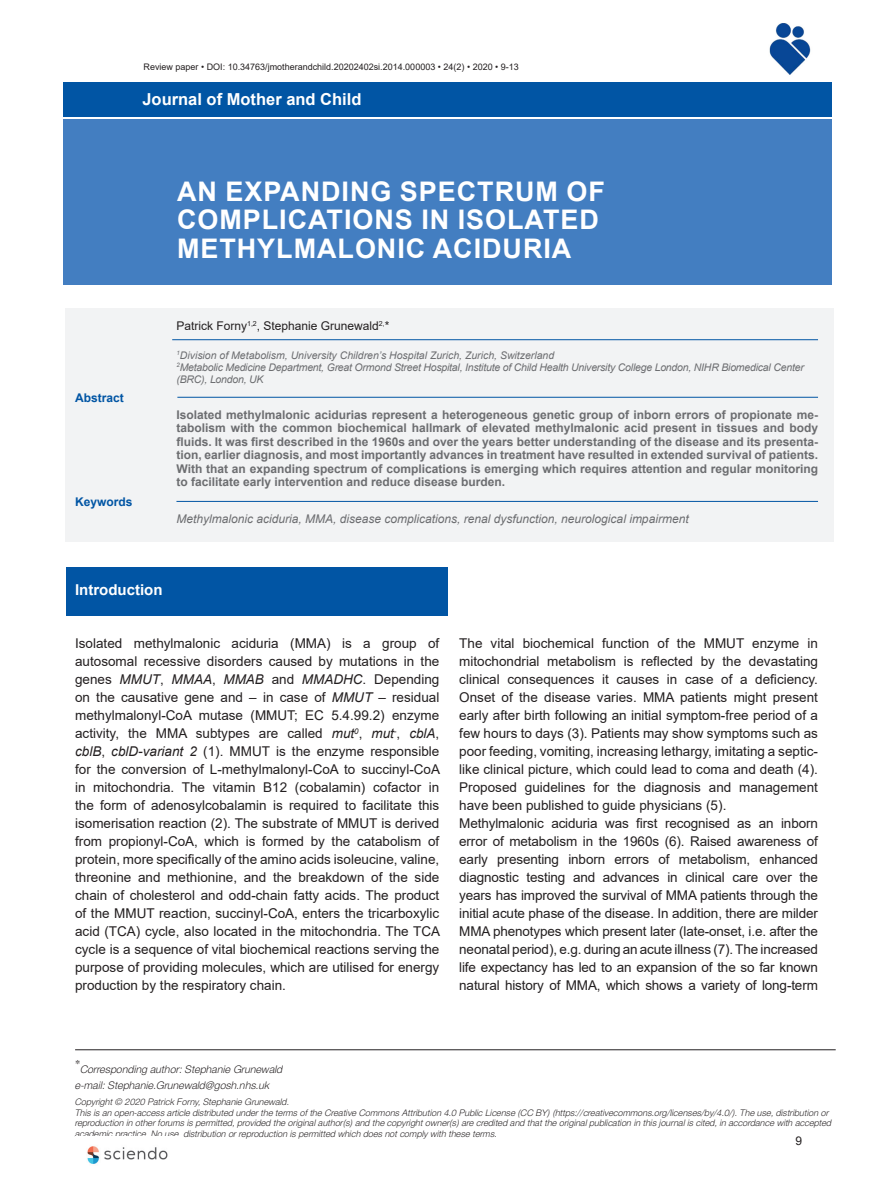
<style>
.page{position:relative;width:893px;height:1191px;background:#fff}
.page>*{position:absolute;margin:0;border:0;box-sizing:border-box;transform-origin:0 0}
.Tytul{font:700 27px/28.5px "Arial";letter-spacing:.035em;color:#fff}
.t1{font:700 16.5px "Arial";color:#fff}
._1__SUBTITLE{font:700 15px "Arial";color:#fff}
.TEKST{font:13.5px/18px "Arial";color:#231f20;text-align:justify}
.ABSTRACT_TEXT{font:700 12px/13.5px "Arial";color:#6c6d70;text-align:justify}
.KEYWORDS_TEXT{font:italic 12px "Arial";color:#6c6d70}
.AUR_NAM{font:12px "Arial";color:#231f20}
.t2{font:700 12px "Arial";color:#0155a4}
.Dane_afiliacyjne{font:italic 10.5px/12px "Arial";letter-spacing:-.02em;color:#6c6d70}
.t3{font:italic 10.5px "Switzer EFN Light";color:#231f20}
.Dane_afiliacyjne-2{font:italic 10.5px "Arial";color:#6c6d70}
.t4{font:10.5px "Times";color:#231f20}
.t5{font:italic 9px/10.5px "Switzer EFN Light";color:#231f20}
.t6{font:9px "Arial";color:#231f20}
.s1{font-style:italic}
</style>
<div class="page">
<div style="left:63px;top:120px;width:769px;height:165px;background:#437ec1"></div>
<div style="left:63px;top:82px;width:769px;height:34px;background:#0155a4"></div>
<img style="left:769px;top:23px;width:42px;height:52px">
<hr style="left:75px;top:1049px;width:761px;height:1px;background:#231f20">
<div style="left:65px;top:308px;width:769px;height:233px;background:#f2f3f4"></div>
<hr style="left:177px;top:397px;width:641px;height:1px;background:#0155a4">
<hr style="left:172px;top:339px;width:646px;height:1px;background:#0155a4">
<hr style="left:176px;top:501px;width:642px;height:1px;background:#0155a4">
<div style="left:67px;top:567px;width:381px;height:48px;background:#0155a4"></div>
<img style="left:87px;top:1146px;width:81px;height:18px">
<p class="t6" style="left:144px;top:60px;width:377px">Review paper • DOI: 10.34763/jmotherandchild.20202402si.2014.000003 • 24(2) • 2020 • 9-13</p>
<p class="t1" style="left:142px;top:88px;width:221px">Journal of Mother and Child</p>
<p class="Tytul" style="left:177px;top:177px;width:429px">AN EXPANDING SPECTRUM OF<br>COMPLICATIONS IN ISOLATED<br>METHYLMALONIC ACIDURIA</p>
<p class="AUR_NAM" style="left:176px;top:317px;width:214px">Patrick Forny<sup>1,2</sup>, Stephanie Grunewald<sup>2,</sup>*</p>
<p class="t2" style="left:75px;top:389px;width:50px">Abstract</p>
<p class="t2" style="left:75px;top:493px;width:59px">Keywords</p>
<p class="Dane_afiliacyjne-2" style="left:176px;top:348px;width:379px"><sup>1</sup>Division of Metabolism, University Children’s Hospital Zurich, Zurich, Switzerland</p>
<p class="Dane_afiliacyjne" style="left:176px;top:361px;width:629px"><sup>2</sup>Metabolic Medicine Department, Great Ormond Street Hospital, Institute of Child Health University College London, NIHR Biomedical Center (BRC), London, UK</p>
<p class="ABSTRACT_TEXT" style="left:176px;top:408px;width:643px">Isolated methylmalonic acidurias represent a heterogeneous genetic group of inborn errors of propionate me&shy;tabolism with the common biochemical hallmark of elevated methylmalonic acid present in tissues and body fluids. It was first described in the 1960s and over the years better understanding of the disease and its presenta&shy;tion, earlier diagnosis, and most importantly advances in treatment have resulted in extended survival of patients.<br>With that an expanding spectrum of complications is emerging which requires attention and regular monitoring to facilitate early intervention and reduce disease burden.</p>
<p class="KEYWORDS_TEXT" style="left:176px;top:511px;width:514px">Methylmalonic aciduria, MMA, disease complications, renal dysfunction, neurological impairment</p>
<p class="_1__SUBTITLE" style="left:75px;top:579px;width:89px">Introduction</p>
<p class="TEKST" style="left:75px;top:634px;width:366px">Isolated methylmalonic aciduria (MMA) is a group of autosomal recessive disorders caused by mutations in the genes <span class="s1">MMUT</span>, <span class="s1">MMAA</span>, <span class="s1">MMAB</span> and <span class="s1">MMADHC</span>. Depending on the causative gene and – in case of <span class="s1">MMUT</span> – residual methylmalonyl-CoA mutase (MMUT; EC 5.4.99.2) enzyme activity, the MMA subtypes are called <span class="s1">mut</span><sup>0</sup>, <span class="s1">mut</span><sup>-</sup>, <span class="s1">cblA</span>, <span class="s1">cblB</span>, <span class="s1">cblD-variant 2</span> (1). MMUT is the enzyme responsible for the conversion of L-methylmalonyl-CoA to succinyl-CoA in mitochondria. The vitamin B12 (cobalamin) cofactor in the form of adenosylcobalamin is required to facilitate this isomerisation reaction (2). The substrate of MMUT is derived from propionyl-CoA, which is formed by the catabolism of protein, more specifically of the amino acids isoleucine, valine, threonine and methionine, and the breakdown of the side chain of cholesterol and odd-chain fatty acids. The product of the MMUT reaction, succinyl-CoA, enters the tricarboxylic acid (TCA) cycle, also located in the mitochondria. The TCA cycle is a sequence of vital biochemical reactions serving the purpose of providing molecules, which are utilised for energy production by the respiratory chain.</p>
<p class="TEKST" style="left:459px;top:634px;width:360px">The vital biochemical function of the MMUT enzyme in mitochondrial metabolism is reflected by the devastating clinical consequences it causes in case of a deficiency.<br>Onset of the disease varies. MMA patients might present early after birth following an initial symptom-free period of a few hours to days (3). Patients may show symptoms such as poor feeding, vomiting, increasing lethargy, imitating a septic&shy;like clinical picture, which could lead to coma and death (4).<br>Proposed guidelines for the diagnosis and management have been published to guide physicians (5).</p>
<p class="TEKST" style="left:459px;top:814px;width:360px">Methylmalonic aciduria was first recognised as an inborn error of metabolism in the 1960s (6). Raised awareness of early presenting inborn errors of metabolism, enhanced diagnostic testing and advances in clinical care over the years has improved the survival of MMA patients through the initial acute phase of the disease. In addition, there are milder MMA phenotypes which present later (late-onset, i.e. after the neonatal period), e.g. during an acute illness (7). The increased life expectancy has led to an expansion of the so far known natural history of MMA, which shows a variety of long-term</p>
<p class="t4" style="left:75px;top:1057px;width:7px">*</p>
<p class="t3" style="left:80px;top:1063px;width:204px">Corresponding author: Stephanie Grunewald</p>
<p class="t3" style="left:75px;top:1079px;width:196px">e-mail: Stephanie.Grunewald@gosh.nhs.uk</p>
<p class="t5" style="left:75px;top:1097px;width:758px">Copyright © 2020 Patrick Forny, Stephanie Grunewald.<br>This is an open-access article distributed under the terms of the Creative Commons Attribution 4.0 Public License (CC BY) (https://creativecommons.org/licenses/by/4.0/). The use, distribution or reproduction in other forums is permitted, provided the original author(s) and the copyright owner(s) are credited and that the original publication in this journal is cited, in accordance with accepted academic practice. No use, distribution or reproduction is permitted which does not comply with these terms.</p>
<p class="AUR_NAM" style="left:795px;top:1132px;width:8px">9</p>
</div>
